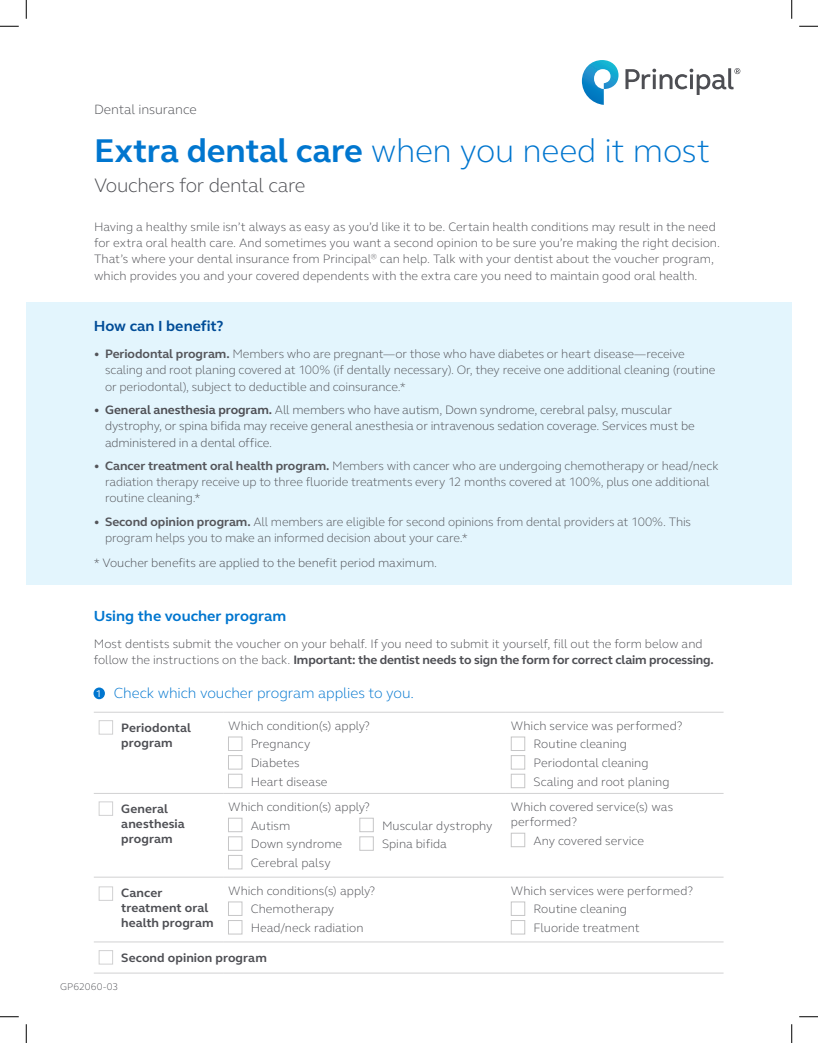
<style>
.page{position:relative;width:818px;height:1043px;background:#fff}
.page>*{position:absolute;margin:0;border:0;box-sizing:border-box;transform-origin:0 0}
.t1{font:300 33.75px "FS Elliot Pro";letter-spacing:-.01em;color:#0076cf}
.t2{font:300 20px "FS Elliot Pro";letter-spacing:-.015em;color:#4d4e53}
.t3{font:300 15px "FS Elliot Pro";letter-spacing:-.005em;color:#0076cf}
.t4{font:700 15px "FS Elliot Pro";color:#0076cf}
.t5{font:700 15px "FS Elliot Pro";color:#004c97}
.t6{font:300 13.75px "FS Elliot Pro";letter-spacing:-.005em;color:#4d4e53}
.t7{font:300 12.5px/18.6px "FS Elliot Pro";color:#4d4e53}
.t8{font:300 12.5px/16.2px "FS Elliot Pro";letter-spacing:-.01em;color:#54555a}
.t9{font:700 12.5px/15px "FS Elliot Pro";letter-spacing:.01em;color:#4d4e53}
.t10{font:300 10px "FS Elliot Pro";letter-spacing:.01em;color:#4d4e53}
.t11{font:10px "FS Elliot Pro";color:#fff}
.s1{font-weight:700}
</style>
<div class="page">
<svg style="left:582px;top:60px;width:36px;height:45px"></svg>
<svg style="left:625px;top:68px;width:115px;height:27px"></svg>
<div style="left:26px;top:302px;width:765px;height:282px;background:#e3f5fd"></div>
<hr style="left:94px;top:712px;width:129px;height:1px;background:#d1d1d2">
<hr style="left:223px;top:712px;width:283px;height:1px;background:#d1d1d2">
<hr style="left:506px;top:712px;width:217px;height:1px;background:#d1d1d2">
<hr style="left:94px;top:793px;width:129px;height:1px;background:#d1d1d2">
<hr style="left:223px;top:793px;width:283px;height:1px;background:#d1d1d2">
<hr style="left:506px;top:793px;width:217px;height:1px;background:#d1d1d2">
<hr style="left:94px;top:876px;width:129px;height:1px;background:#d1d1d2">
<hr style="left:223px;top:876px;width:283px;height:1px;background:#d1d1d2">
<hr style="left:506px;top:876px;width:217px;height:1px;background:#d1d1d2">
<hr style="left:94px;top:941px;width:129px;height:1px;background:#d1d1d2">
<hr style="left:223px;top:941px;width:283px;height:1px;background:#d1d1d2">
<hr style="left:94px;top:972px;width:129px;height:1px;background:#d1d1d2">
<hr style="left:223px;top:972px;width:283px;height:1px;background:#d1d1d2">
<hr style="left:506px;top:941px;width:217px;height:1px;background:#d1d1d2">
<hr style="left:506px;top:972px;width:217px;height:1px;background:#d1d1d2">
<div style="left:99px;top:720px;width:14px;height:14px;border:1px solid #d1d1d2"></div>
<div style="left:228px;top:736px;width:14px;height:14px;border:1px solid #c6c6c7"></div>
<div style="left:228px;top:755px;width:14px;height:14px;border:1px solid #c6c6c7"></div>
<div style="left:228px;top:774px;width:14px;height:14px;border:1px solid #c6c6c7"></div>
<div style="left:511px;top:736px;width:14px;height:14px;border:1px solid #c6c6c7"></div>
<div style="left:511px;top:755px;width:14px;height:14px;border:1px solid #c6c6c7"></div>
<div style="left:511px;top:774px;width:14px;height:14px;border:1px solid #c6c6c7"></div>
<div style="left:99px;top:801px;width:14px;height:14px;border:1px solid #d1d1d2"></div>
<div style="left:228px;top:818px;width:14px;height:14px;border:1px solid #c6c6c7"></div>
<div style="left:359px;top:818px;width:14px;height:14px;border:1px solid #c6c6c7"></div>
<div style="left:228px;top:836px;width:14px;height:14px;border:1px solid #c6c6c7"></div>
<div style="left:359px;top:836px;width:14px;height:14px;border:1px solid #c6c6c7"></div>
<div style="left:228px;top:855px;width:14px;height:14px;border:1px solid #c6c6c7"></div>
<div style="left:511px;top:832px;width:14px;height:15px;border:1px solid #c6c6c7"></div>
<div style="left:99px;top:886px;width:14px;height:14px;border:1px solid #d1d1d2"></div>
<div style="left:228px;top:901px;width:14px;height:14px;border:1px solid #c6c6c7"></div>
<div style="left:228px;top:920px;width:14px;height:14px;border:1px solid #c6c6c7"></div>
<div style="left:511px;top:901px;width:14px;height:14px;border:1px solid #c6c6c7"></div>
<div style="left:511px;top:920px;width:14px;height:14px;border:1px solid #c6c6c7"></div>
<div style="left:99px;top:950px;width:14px;height:14px;border:1px solid #d1d1d2"></div>
<div style="left:93px;top:687px;width:12px;height:12px;background:#0076cf;border-radius:50%"></div>
<svg style="left:0;top:25px;width:19px;height:2px"></svg>
<svg style="left:799px;top:25px;width:19px;height:2px"></svg>
<svg style="left:0;top:1016px;width:19px;height:1px"></svg>
<svg style="left:799px;top:1016px;width:19px;height:1px"></svg>
<svg style="left:25px;top:0;width:2px;height:19px"></svg>
<svg style="left:25px;top:1024px;width:2px;height:18px"></svg>
<svg style="left:791px;top:0;width:1px;height:19px"></svg>
<svg style="left:791px;top:1024px;width:1px;height:18px"></svg>
<p class="t6" style="left:94px;top:100px;width:104px">Dental insurance</p>
<h1 class="t1" style="left:94px;top:127px;width:617px"><span class="s1">Extra dental care</span> when you need it most</h1>
<h2 class="t2" style="left:94px;top:172px;width:213px">Vouchers for dental care</h2>
<p class="t7" style="left:94px;top:218px;width:627px;line-height:16.2px">Having a healthy smile isn’t always as easy as you’d like it to be. Certain health conditions may result in the need for extra oral health care. And sometimes you want a second opinion to be sure you’re making the right decision.<br>That’s where your dental insurance from Principal<sup>®</sup> can help. Talk with your dentist about the voucher program, which provides you and your covered dependents with the extra care you need to maintain good oral health.</p>
<p class="t5" style="left:94px;top:315px;width:131px">How can I benefit?</p>
<p class="t8" style="left:105px;top:345px;width:612px;text-indent:-11px">• <span class="s1">Periodontal program.</span> Members who are pregnant—or those who have diabetes or heart disease—receive scaling and root planing covered at 100% (if dentally necessary). Or, they receive one additional cleaning (routine or periodontal), subject to deductible and coinsurance.*</p>
<p class="t7" style="left:105px;top:401px;width:591px;line-height:16.2px;text-indent:-11px">• <span class="s1">General anesthesia program.</span> All members who have autism, Down syndrome, cerebral palsy, muscular dystrophy, or spina bifida may receive general anesthesia or intravenous sedation coverage. Services must be administered in a dental office.</p>
<p class="t8" style="left:105px;top:457px;width:615px;text-indent:-11px">• <span class="s1">Cancer treatment oral health program.</span> Members with cancer who are undergoing chemotherapy or head/neck radiation therapy receive up to three fluoride treatments every 12 months covered at 100%, plus one additional routine cleaning.*</p>
<p class="t8" style="left:105px;top:513px;width:587px;text-indent:-11px">• <span class="s1">Second opinion program.</span> All members are eligible for second opinions from dental providers at 100%. This program helps you to make an informed decision about your care.*</p>
<p class="t7" style="left:94px;top:553px;width:345px">* Voucher benefits are applied to the benefit period maximum.</p>
<p class="t4" style="left:94px;top:606px;width:194px">Using the voucher program</p>
<p class="t7" style="left:94px;top:635px;width:621px;line-height:16.2px">Most dentists submit the voucher on your behalf. If you need to submit it yourself, fill out the form below and follow the instructions on the back. <span class="s1">Important: the dentist needs to sign the form for correct claim processing.</span></p>
<p class="t3" style="left:114px;top:682px;width:301px">Check which voucher program applies to you.</p>
<p class="t9" style="left:121px;top:720px;width:71px">Periodontal program</p>
<p class="t7" style="left:251px;top:715px;width:121px;text-indent:-22px">Which condition(s) apply?<br>Pregnancy<br>Diabetes<br>Heart disease</p>
<p class="t7" style="left:533px;top:715px;width:150px;text-indent:-22px">Which service was performed?<br>Routine cleaning<br>Periodontal cleaning<br>Scaling and root planing</p>
<p class="t9" style="left:121px;top:801px;width:65px">General anesthesia program</p>
<p class="t7" style="left:251px;top:797px;width:121px;text-indent:-22px">Which condition(s) apply?<br>Autism</p>
<p class="t11" style="left:96px;top:686px;width:7px">1</p>
<p class="t7" style="left:511px;top:798px;width:164px;line-height:15px">Which covered service(s) was performed?</p>
<p class="t7" style="left:533px;top:830px;width:112px">Any covered service</p>
<p class="t7" style="left:382px;top:815px;width:112px">Muscular dystrophy</p>
<p class="t7" style="left:251px;top:834px;width:93px">Down syndrome</p>
<p class="t7" style="left:382px;top:834px;width:66px">Spina bifida</p>
<p class="t7" style="left:251px;top:852px;width:82px">Cerebral palsy</p>
<p class="t9" style="left:121px;top:885px;width:94px">Cancer treatment oral health program</p>
<p class="t7" style="left:251px;top:880px;width:126px;text-indent:-22px">Which conditions(s) apply?<br>Chemotherapy<br>Head/neck radiation</p>
<p class="t7" style="left:533px;top:880px;width:161px;text-indent:-22px">Which services were performed?<br>Routine cleaning<br>Fluoride treatment</p>
<p class="t9" style="left:121px;top:950px;width:147px">Second opinion program</p>
<p class="t10" style="left:60px;top:980px;width:60px">GP62060-03</p>
</div>
